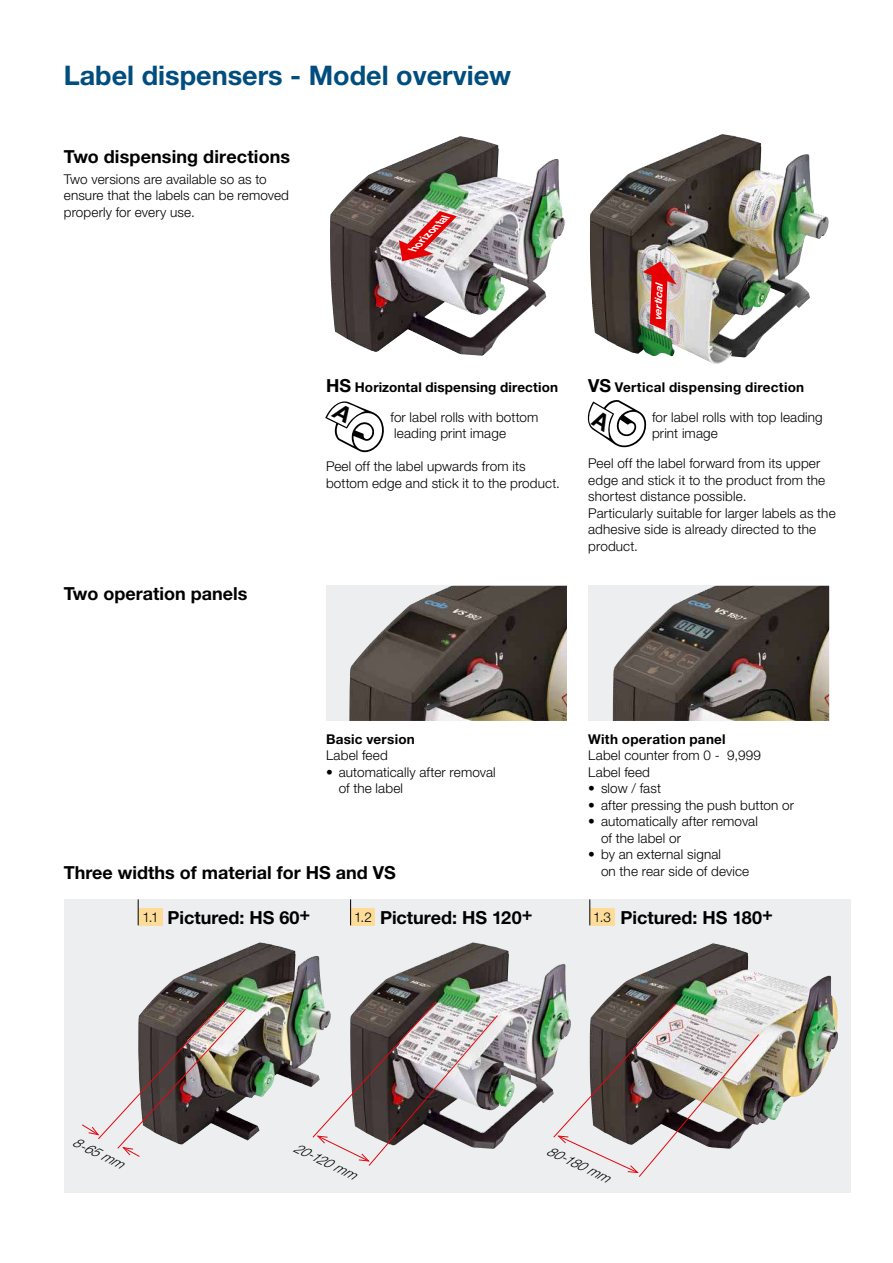
<style>
.page{position:relative;width:893px;height:1263px;background:#fff}
.page>*{position:absolute;margin:0;border:0;box-sizing:border-box;transform-origin:0 0}
.t1{font:700 27px "Helvetica Neue";color:#004d7e}
.t2{font:700 18px "Helvetica Neue";color:#000}
.t3{font:300 13.5px/16.5px "Helvetica Neue";letter-spacing:.01em;color:#000}
.t4{font:700 13.5px "Helvetica Neue";letter-spacing:.02em;color:#000}
.t5{font:italic 300 13.5px "Helvetica Neue";color:#000}
.t6{font:italic 700 10.5px "Helvetica Neue";color:#fff}
.t7{font:italic 700 10.35px "Helvetica Neue";color:#fff}
.s1{font-size:18px}
.s2{font-weight:300;font-size:13.5px}
</style>
<div class="page">
<img style="left:330px;top:136px;width:235px;height:220px">
<img style="left:590px;top:134px;width:239px;height:230px">
<div style="left:326px;top:586px;width:241px;height:135px;background:#edeeef"></div>
<img style="left:349px;top:586px;width:218px;height:135px">
<div style="left:588px;top:586px;width:241px;height:135px;background:#edeeef"></div>
<img style="left:612px;top:586px;width:217px;height:135px">
<div style="left:65px;top:899px;width:786px;height:294px;background:#edeeef"></div>
<img style="left:603px;top:943px;width:235px;height:181px">
<img style="left:573px;top:1003px;width:187px;height:174px">
<img style="left:363px;top:942px;width:210px;height:202px">
<svg style="left:332px;top:1001px;width:167px;height:165px"></svg>
<img style="left:151px;top:942px;width:181px;height:202px">
<img style="left:82px;top:1001px;width:165px;height:156px">
<svg style="left:399px;top:211px;width:58px;height:50px"></svg>
<svg style="left:643px;top:261px;width:34px;height:70px"></svg>
<div style="left:351px;top:908px;width:24px;height:17px;background:#fcdc98"></div>
<div style="left:139px;top:908px;width:24px;height:17px;background:#fcdc98"></div>
<div style="left:590px;top:908px;width:24px;height:17px;background:#fcdc98"></div>
<svg style="left:589px;top:899px;width:1px;height:26px"></svg>
<svg style="left:350px;top:899px;width:1px;height:26px"></svg>
<svg style="left:138px;top:899px;width:1px;height:26px"></svg>
<svg style="left:587px;top:400px;width:60px;height:48px"></svg>
<svg style="left:325px;top:401px;width:59px;height:52px"></svg>
<h1 class="t1" style="left:64px;top:59px;width:449px">Label dispensers - Model overview</h1>
<h2 class="t2" style="left:64px;top:145px;width:228px">Two dispensing directions</h2>
<p class="t3" style="left:64px;top:170px;width:227px">Two versions are available so as to ensure that the labels can be removed properly for every use.</p>
<h2 class="t2" style="left:64px;top:582px;width:185px">Two operation panels</h2>
<p class="t6" style="left:408px;top:245px;width:52px;rotate:-45deg">horizontal</p>
<p class="t4" style="left:326px;top:378px;width:234px"><span class="s1">HS</span> Horizontal dispensing direction</p>
<p class="t3" style="left:390px;top:408px;width:149px">for label rolls with bottom leading print image</p>
<p class="t3" style="left:326px;top:458px;width:235px">Peel off the label upwards from its bottom edge and stick it to the product.</p>
<p class="t7" style="left:651px;top:321px;width:39px;rotate:-88deg">vertical</p>
<p class="t4" style="left:588px;top:378px;width:218px"><span class="s1">VS</span> Vertical dispensing direction</p>
<p class="t3" style="left:652px;top:408px;width:172px">for label rolls with top leading print image</p>
<p class="t3" style="left:588px;top:455px;width:249px">Peel off the label forward from its upper edge and stick it to the product from the shortest distance possible.<br>Particularly suitable for larger labels as the adhesive side is already directed to the product.</p>
<p class="t4" style="left:326px;top:731px;width:90px">Basic version</p>
<p class="t3" style="left:326px;top:747px;width:63px">Label feed</p>
<p class="t3" style="left:339px;top:763px;width:158px;text-indent:-13px">• automatically after removal of the label</p>
<h2 class="t2" style="left:64px;top:862px;width:333px">Three widths of material for HS and VS</h2>
<p class="t4" style="left:588px;top:731px;width:139px">With operation panel</p>
<p class="t3" style="left:588px;top:747px;width:174px">Label counter from 0 - 9,999<br>Label feed</p>
<p class="t3" style="left:588px;top:780px;width:74px">• slow / fast</p>
<p class="t3" style="left:588px;top:796px;width:207px">• after pressing the push button or</p>
<p class="t3" style="left:601px;top:813px;width:158px;text-indent:-13px">• automatically after removal of the label or</p>
<p class="t3" style="left:601px;top:846px;width:150px;text-indent:-13px">• by an external signal<br>on the rear side of device</p>
<h2 class="t2" style="left:142px;top:906px;width:170px"><span class="s2">1.1</span> Pictured: HS 60+</h2>
<h2 class="t2" style="left:354px;top:906px;width:180px"><span class="s2">1.2</span> Pictured: HS 120+</h2>
<h2 class="t2" style="left:593px;top:906px;width:181px"><span class="s2">1.3</span> Pictured: HS 180+</h2>
<p class="t5" style="left:77px;top:1134px;width:56px;rotate:26deg">8-65 mm</p>
<p class="t5" style="left:298px;top:1139px;width:69px;rotate:26deg">20-120 mm</p>
<p class="t5" style="left:551px;top:1142px;width:69px;rotate:26deg">80-180 mm</p>
</div>
